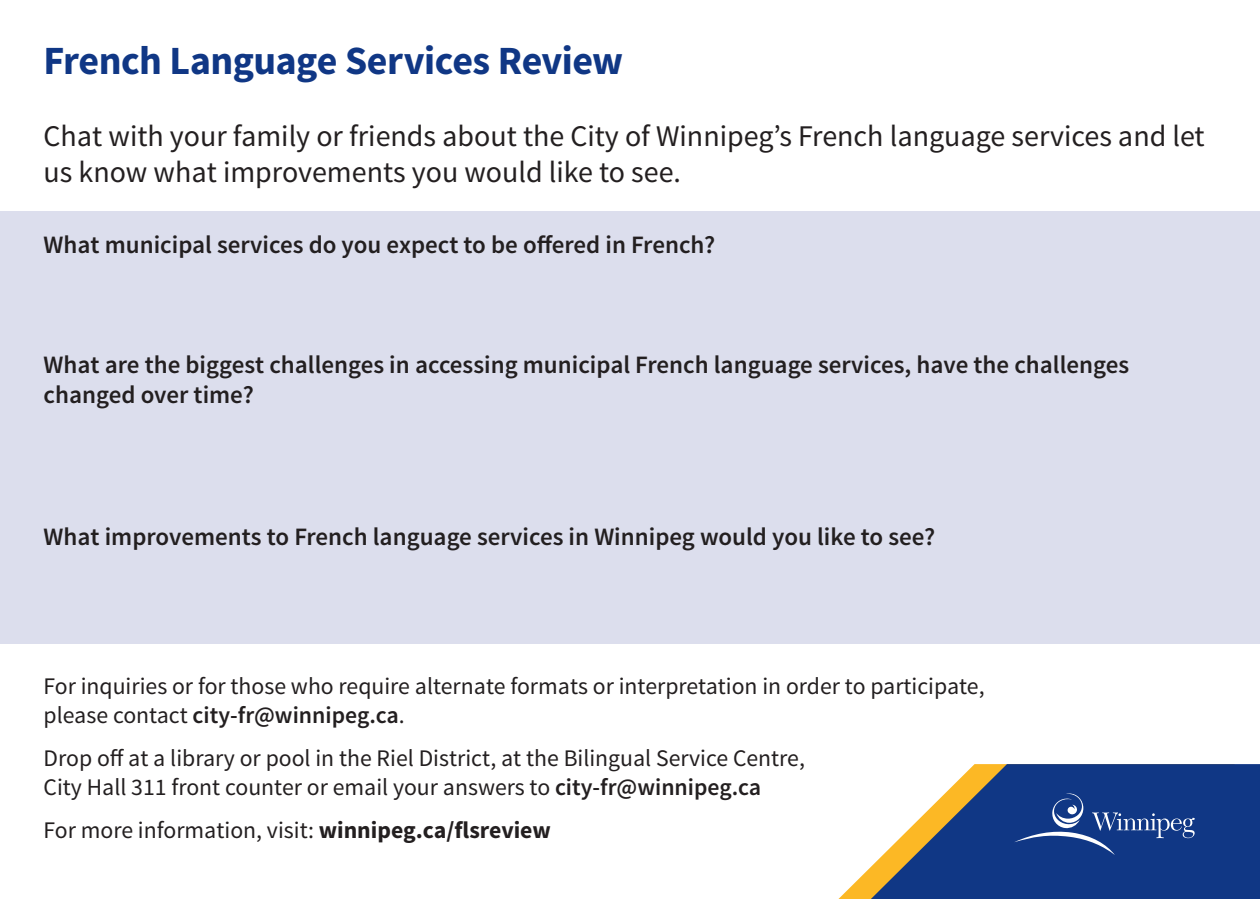
<style>
.page{position:relative;width:1260px;height:899px;background:#fff}
.page>*{position:absolute;margin:0;border:0;box-sizing:border-box;transform-origin:0 0}
.t1{font:700 40px "Source Sans Pro";letter-spacing:-.015em;color:#103785}
.t2{font:30px/36px "Source Sans Pro";color:#231f20}
.t3{font:600 25px/30px "Source Sans Pro";color:#231f20}
.t4{font:23.75px/28.5px "Source Sans Pro";color:#231f20}
.s1{font-weight:600}
.s2{font-weight:700}
</style>
<div class="page">
<div style="left:0;top:211px;width:1260px;height:432px;background:#dcdeed"></div>
<svg style="left:848px;top:764px;width:412px;height:134px;fill:#103785"></svg>
<svg style="left:1014px;top:793px;width:180px;height:62px;background:#274a91"></svg>
<p class="t1" style="left:44px;top:35px;width:581px">French Language Services Review</p>
<p class="t2" style="left:44px;top:118px;width:1162px">Chat with your family or friends about the City of Winnipeg’s French language services and let us know what improvements you would like to see.</p>
<p class="t3" style="left:44px;top:230px;width:673px">What municipal services do you expect to be offered in French?</p>
<p class="t3" style="left:44px;top:350px;width:1087px">What are the biggest challenges in accessing municipal French language services, have the challenges changed over time?</p>
<p class="t3" style="left:44px;top:522px;width:893px">What improvements to French language services in Winnipeg would you like to see?</p>
<p class="t4" style="left:44px;top:672px;width:942px">For inquiries or for those who require alternate formats or interpretation in order to participate, please contact <span class="s1">city-fr@winnipeg.ca</span>.</p>
<p class="t4" style="left:44px;top:744px;width:763px">Drop off at a library or pool in the Riel District, at the Bilingual Service Centre,<br>City Hall 311 front counter or email your answers to <span class="s1">city-fr@winnipeg.ca</span></p>
<p class="t4" style="left:44px;top:816px;width:509px">For more information, visit: <span class="s2">winnipeg.ca/flsreview</span></p>
</div>
